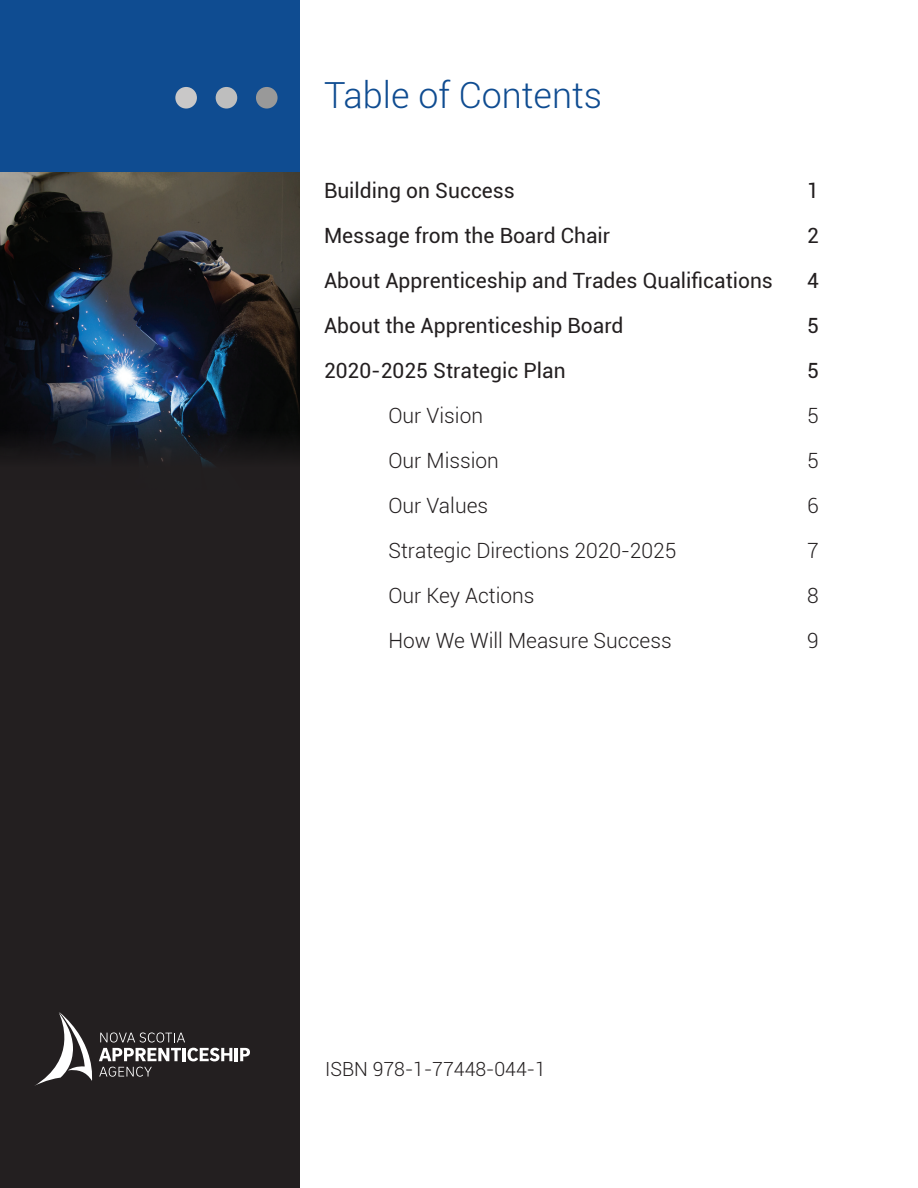
<style>
.page{position:relative;width:918px;height:1188px;background:#fff}
.page>*{position:absolute;margin:0;border:0;box-sizing:border-box;transform-origin:0 0}
.t1{font:300 36px "Roboto";color:#0f4c91}
.t2{font:21px "Roboto";color:#231f20}
.t3{font:300 21px "Roboto";color:#231f20}
.t4{font:300 19.5px "Roboto";color:#231f20}
</style>
<div class="page">
<div style="left:0;top:0;width:299px;height:1188px;background:#0f4c91"></div>
<div style="left:175px;top:87px;width:22px;height:22px;background:#c9c8c8;border-radius:50%"></div>
<div style="left:216px;top:87px;width:21px;height:22px;background:#bebebe;border-radius:50%"></div>
<div style="left:256px;top:87px;width:22px;height:22px;background:#999;border-radius:50%"></div>
<div style="left:0;top:415px;width:299px;height:773px;background:#231f20"></div>
<img style="left:0;top:172px;width:299px;height:293px">
<svg style="left:35px;top:1012px;width:215px;height:74px"></svg>
<h1 class="t1" style="left:324px;top:70px;width:280px">Table of Contents</h1>
<p class="t2" style="left:324px;top:176px;width:192px">Building on Success</p>
<p class="t2" style="left:807px;top:176px;width:13px">1</p>
<p class="t2" style="left:324px;top:221px;width:288px">Message from the Board Chair</p>
<p class="t2" style="left:807px;top:221px;width:13px">2</p>
<p class="t2" style="left:324px;top:266px;width:450px">About Apprenticeship and Trades Qualifications</p>
<p class="t2" style="left:807px;top:266px;width:13px">4</p>
<p class="t2" style="left:324px;top:311px;width:301px">About the Apprenticeship Board</p>
<p class="t2" style="left:807px;top:311px;width:13px">5</p>
<p class="t2" style="left:324px;top:356px;width:243px">2020-2025 Strategic Plan</p>
<p class="t2" style="left:807px;top:356px;width:13px">5</p>
<p class="t3" style="left:388px;top:401px;width:96px">Our Vision</p>
<p class="t3" style="left:807px;top:401px;width:13px">5</p>
<p class="t3" style="left:388px;top:446px;width:112px">Our Mission</p>
<p class="t3" style="left:807px;top:446px;width:13px">5</p>
<p class="t3" style="left:388px;top:491px;width:101px">Our Values</p>
<p class="t3" style="left:807px;top:491px;width:13px">6</p>
<p class="t3" style="left:388px;top:536px;width:289px">Strategic Directions 2020-2025</p>
<p class="t3" style="left:807px;top:536px;width:13px">7</p>
<p class="t3" style="left:388px;top:581px;width:148px">Our Key Actions</p>
<p class="t3" style="left:807px;top:581px;width:13px">8</p>
<p class="t3" style="left:388px;top:626px;width:285px">How We Will Measure Success</p>
<p class="t3" style="left:807px;top:626px;width:13px">9</p>
<p class="t4" style="left:325px;top:1056px;width:222px">ISBN 978-1-77448-044-1</p>
</div>
